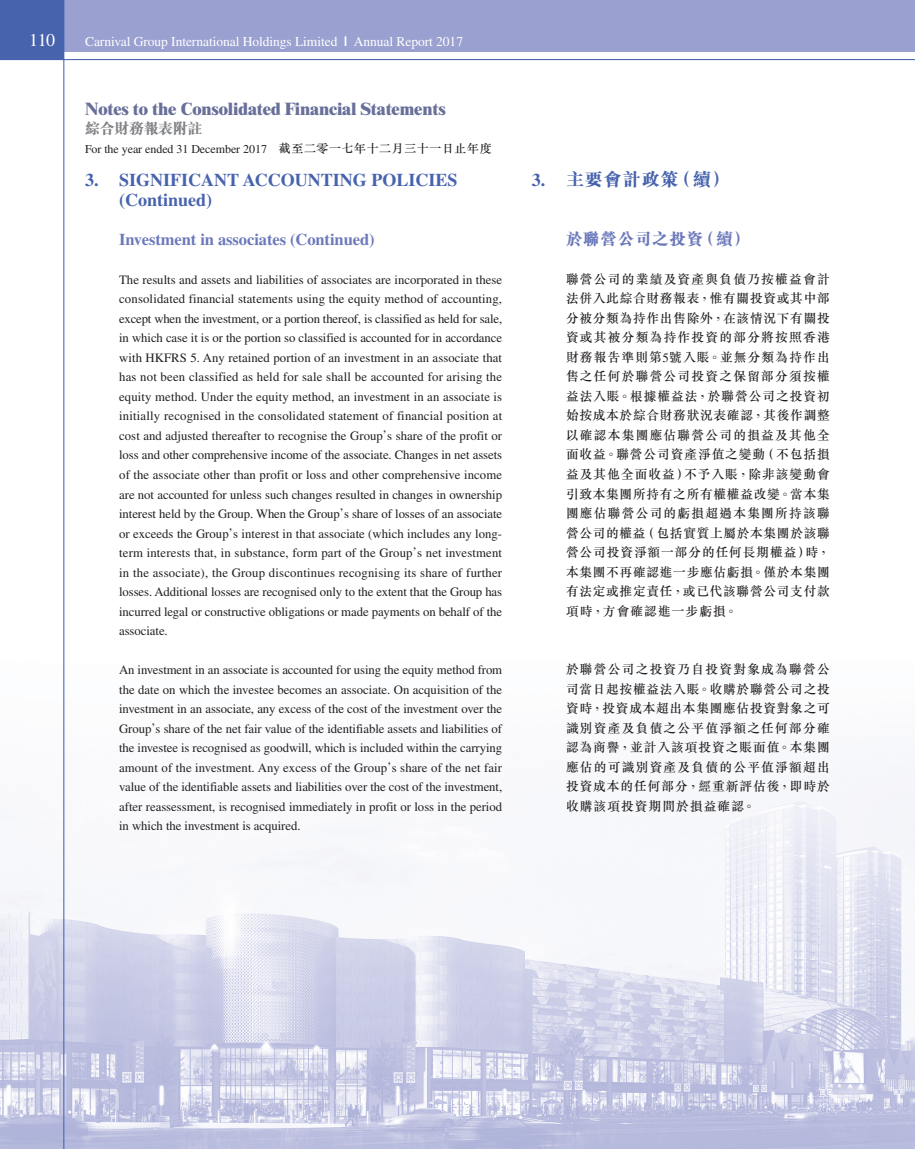
<style>
.page{position:relative;width:915px;height:1149px;background:#fff}
.page>*{position:absolute;margin:0;border:0;box-sizing:border-box;transform-origin:0 0}
.t1{font:700 18px/19.5px "Times LT Std";color:#4863ae}
.t2{font:18px "M Sung HK Xbold B5 pc H";letter-spacing:.05em;color:#4863ae}
.t3{font:18px "Times LT Std";color:#fff}
.t4{font:800 17.25px "Times LT Std";letter-spacing:-.01em;color:#686f99}
.t5{font:700 16.5px "Times LT Std";letter-spacing:-.005em;color:#6b78ba}
.t6{font:16.5px "M Sung HK Xbold B5 pc H";letter-spacing:.045em;color:#6b78ba}
.t7{font:15px "M Sung HK Xbold B5 pc H";letter-spacing:-.025em;color:#808285}
.t8{font:13.5px "Times LT Std";letter-spacing:-.005em;color:#fff}
.t9{font:12.75px/19.5px "Times LT Std";letter-spacing:-.005em;color:#231f20;text-align:justify}
.t10{font:12.75px/19.5px "M Sung HK Medium B5 pc H";letter-spacing:.07em;color:#231f20;text-align:justify}
.t11{font:12px "Times LT Std";letter-spacing:-.005em;color:#231f20}
.s1{font-weight:800}
.s2{font-family:"M Sung HK Medium B5 pc H"}
.s3{font-family:"Times LT Std";font-weight:700}
.s4{font-family:"Times LT Std"}
</style>
<div class="page">
<img style="left:0;top:51px;width:914px;height:1097px">
<div style="left:64px;top:0;width:850px;height:51px;background:#9aa0d0"></div>
<div style="left:0;top:0;width:64px;height:60px;background:#4863ae"></div>
<hr style="left:63px;top:0;width:1px;height:1148px;background:#4863ae">
<hr style="left:0;top:59px;width:914px;height:1px;background:#4863ae">
<img style="left:914px;top:0;width:1px;height:1148px">
<h1 class="t3" style="left:29px;top:33px;width:28px">110</h1>
<p class="t8" style="left:85px;top:36px;width:379px">Carnival Group International Holdings Limited <span class="s1">|</span> Annual Report 2017</p>
<h2 class="t4" style="left:85px;top:103px;width:362px">Notes to the Consolidated Financial Statements</h2>
<p class="t7" style="left:85px;top:122px;width:119px">綜合財務報表附註</p>
<p class="t11" style="left:85px;top:144px;width:408px">For the year ended 31 December 2017 <span class="s2">截至二零一七年十二月三十一日止年度</span></p>
<h1 class="t1" style="left:119px;top:172px;width:340px;text-indent:-34px">3. SIGNIFICANT ACCOUNTING POLICIES (Continued)</h1>
<p class="t5" style="left:119px;top:233px;width:257px">Investment in associates (Continued)</p>
<p class="t9" style="left:119px;top:271px;width:384px">The results and assets and liabilities of associates are incorporated in these consolidated financial statements using the equity method of accounting, except when the investment, or a portion thereof, is classified as held for sale, in which case it is or the portion so classified is accounted for in accordance with HKFRS 5. Any retained portion of an investment in an associate that has not been classified as held for sale shall be accounted for arising the equity method. Under the equity method, an investment in an associate is initially recognised in the consolidated statement of financial position at cost and adjusted thereafter to recognise the Group’s share of the profit or loss and other comprehensive income of the associate. Changes in net assets of the associate other than profit or loss and other comprehensive income are not accounted for unless such changes resulted in changes in ownership interest held by the Group. When the Group’s share of losses of an associate or exceeds the Group’s interest in that associate (which includes any long&shy;term interests that, in substance, form part of the Group’s net investment in the associate), the Group discontinues recognising its share of further losses. Additional losses are recognised only to the extent that the Group has incurred legal or constructive obligations or made payments on behalf of the associate.</p>
<p class="t9" style="left:119px;top:661px;width:384px">An investment in an associate is accounted for using the equity method from the date on which the investee becomes an associate. On acquisition of the investment in an associate, any excess of the cost of the investment over the Group’s share of the net fair value of the identifiable assets and liabilities of the investee is recognised as goodwill, which is included within the carrying amount of the investment. Any excess of the Group’s share of the net fair value of the identifiable assets and liabilities over the cost of the investment, after reassessment, is recognised immediately in profit or loss in the period in which the investment is acquired.</p>
<h1 class="t2" style="left:531px;top:173px;width:199px"><span class="s3">3.</span> 主要會計政策（續）</h1>
<p class="t6" style="left:566px;top:232px;width:185px">於聯營公司之投資（續）</p>
<p class="t10" style="left:565px;top:271px;width:265px">聯營公司的業績及資產與負債乃按權益會計法併入此綜合財務報表，惟有關投資或其中部分被分類為持作出售除外，在該情況下有關投資或其被分類為持作投資的部分將按照香港財務報告準則第<span class="s4">5</span>號入賬。並無分類為持作出售之任何於聯營公司投資之保留部分須按權益法入賬。根據權益法，於聯營公司之投資初始按成本於綜合財務狀況表確認，其後作調整以確認本集團應佔聯營公司的損益及其他全面收益。聯營公司資產淨值之變動（不包括損益及其他全面收益）不予入賬，除非該變動會引致本集團所持有之所有權權益改變。當本集團應佔聯營公司的虧損超過本集團所持該聯營公司的權益（包括實質上屬於本集團於該聯營公司投資淨額一部分的任何長期權益）時，本集團不再確認進一步應佔虧損。僅於本集團有法定或推定責任，或已代該聯營公司支付款項時，方會確認進一步虧損。</p>
<p class="t10" style="left:565px;top:661px;width:265px">於聯營公司之投資乃自投資對象成為聯營公司當日起按權益法入賬。收購於聯營公司之投資時，投資成本超出本集團應佔投資對象之可識別資產及負債之公平值淨額之任何部分確認為商譽，並計入該項投資之賬面值。本集團應佔的可識別資產及負債的公平值淨額超出投資成本的任何部分，經重新評估後，即時於收購該項投資期間於損益確認。</p>
</div>
